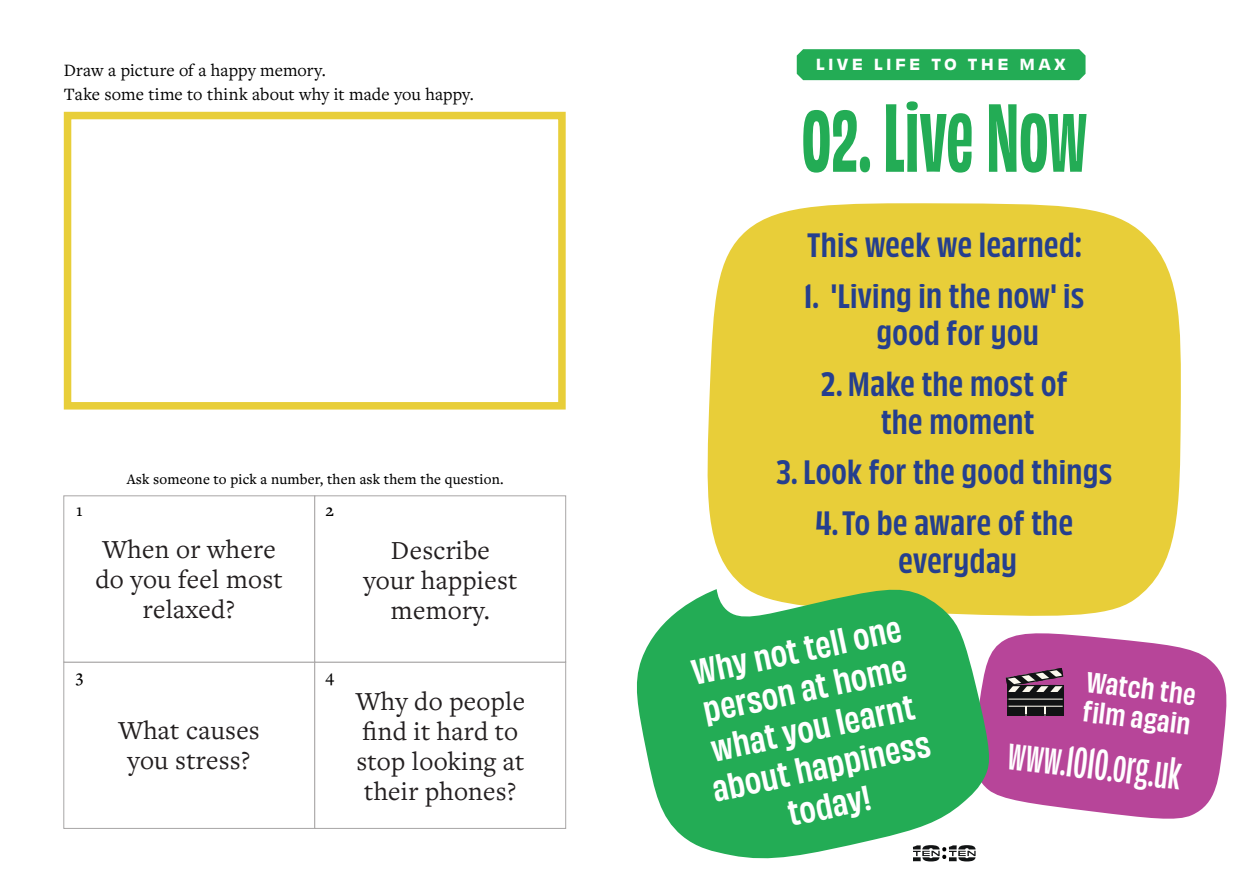
<style>
.page{position:relative;width:1259px;height:893px;background:#fff}
.page>*{position:absolute;margin:0;border:0;box-sizing:border-box;transform-origin:0 0}
.Section{font:700 condensed 90px "Obviously";letter-spacing:.005em;color:#23ac55}
.Section-2{font:40.5px "Obviously Cond Semi";color:#fff}
.Section-3{font:33px/39.6px "Obviously Narw Semi";color:#fff;text-align:center}
.Section-4{font:31.5px/37.8px "Obviously Narw Semi";letter-spacing:.01em;color:#253f8e}
.Body_Text{font:27px/30px "Freight Text Pro";letter-spacing:.01em;color:#231f20;text-align:center}
.Section-5{font:27px "Obviously Narw Semi";color:#fff}
.Section-6{font:18px/24px "Freight Text Pro";color:#000}
.Sub-section{font:500 18px "Freight Text Pro";color:#000}
.Sub-section-2{font:500 15px "Freight Text Pro";letter-spacing:.01em;color:#000}
.t1{font:15px "Obviously Semi";letter-spacing:.225em;color:#fff}
</style>
<div class="page">
<div style="left:797px;top:49px;width:288px;height:31px;background:#23ac55"></div>
<div style="left:707px;top:203px;width:474px;height:413px;background:#e8ce39"></div>
<svg style="left:991px;top:633px;width:236px;height:186px;fill:#b74599"></svg>
<svg style="left:637px;top:585px;width:354px;height:277px;fill:#23ac55"></svg>
<svg style="left:1006px;top:668px;width:58px;height:48px"></svg>
<div style="left:64px;top:112px;width:502px;height:298px;background:#fff;border:8px solid #e8ce39"></div>
<div style="left:63px;top:662px;width:252px;height:167px;background:#fff;border:1px solid #a8a6a6"></div>
<div style="left:63px;top:495px;width:252px;height:167px;background:#fff;border:1px solid #a8a6a6"></div>
<div style="left:314px;top:662px;width:252px;height:167px;background:#fff;border:1px solid #a8a6a6"></div>
<div style="left:314px;top:495px;width:252px;height:167px;background:#fff;border:1px solid #a8a6a6"></div>
<p class="Section-6" style="left:64px;top:57px;width:411px">Draw a picture of a happy memory.<br>Take some time to think about why it made you happy.</p>
<p class="Sub-section" style="left:76px;top:498px;width:8px">1</p>
<p class="Sub-section-2" style="left:127px;top:469px;width:378px">Ask someone to pick a number, then ask them the question.</p>
<p class="Body_Text" style="left:95px;top:534px;width:189px">When or where do you feel most relaxed?</p>
<p class="Sub-section" style="left:326px;top:498px;width:10px">2</p>
<p class="Body_Text" style="left:363px;top:534px;width:156px">Describe your happiest memory.</p>
<p class="Sub-section" style="left:76px;top:664px;width:9px">3</p>
<p class="Body_Text" style="left:118px;top:715px;width:143px">What causes you stress?</p>
<p class="Sub-section" style="left:325px;top:664px;width:10px">4</p>
<p class="Body_Text" style="left:356px;top:685px;width:171px;text-align:left">Why do people find it hard to stop looking at their phones?</p>
<p class="t1" style="left:815px;top:52px;width:252px">LIVE LIFE TO THE MAX</p>
<p class="Section" style="left:801px;top:74px;width:287px">02. Live Now</p>
<p class="Section-4" style="left:807px;top:223px;width:276px">This week we learned:</p>
<p class="Section-4" style="left:876px;top:274px;width:209px;text-indent:-72px">1. 'Living in the now' is good for you</p>
<p class="Section-4" style="left:881px;top:362px;width:188px;text-indent:-60px">2. Make the most of the moment</p>
<p class="Section-4" style="left:776px;top:451px;width:338px">3. Look for the good things</p>
<p class="Section-4" style="left:898px;top:501px;width:176px;text-indent:-83px">4. To be aware of the everyday</p>
<p class="Section-3" style="left:683px;top:651px;width:223px;rotate:-12deg">Why not tell one person at home what you learnt about happiness today!</p>
<p class="Section-5" style="left:1089px;top:661px;width:111px;rotate:7deg">Watch the</p>
<p class="Section-5" style="left:1085px;top:691px;width:110px;rotate:7deg">film again</p>
<p class="Section-2" style="left:1012px;top:725px;width:175px;rotate:7deg">www.1010.org.uk</p>
</div>
